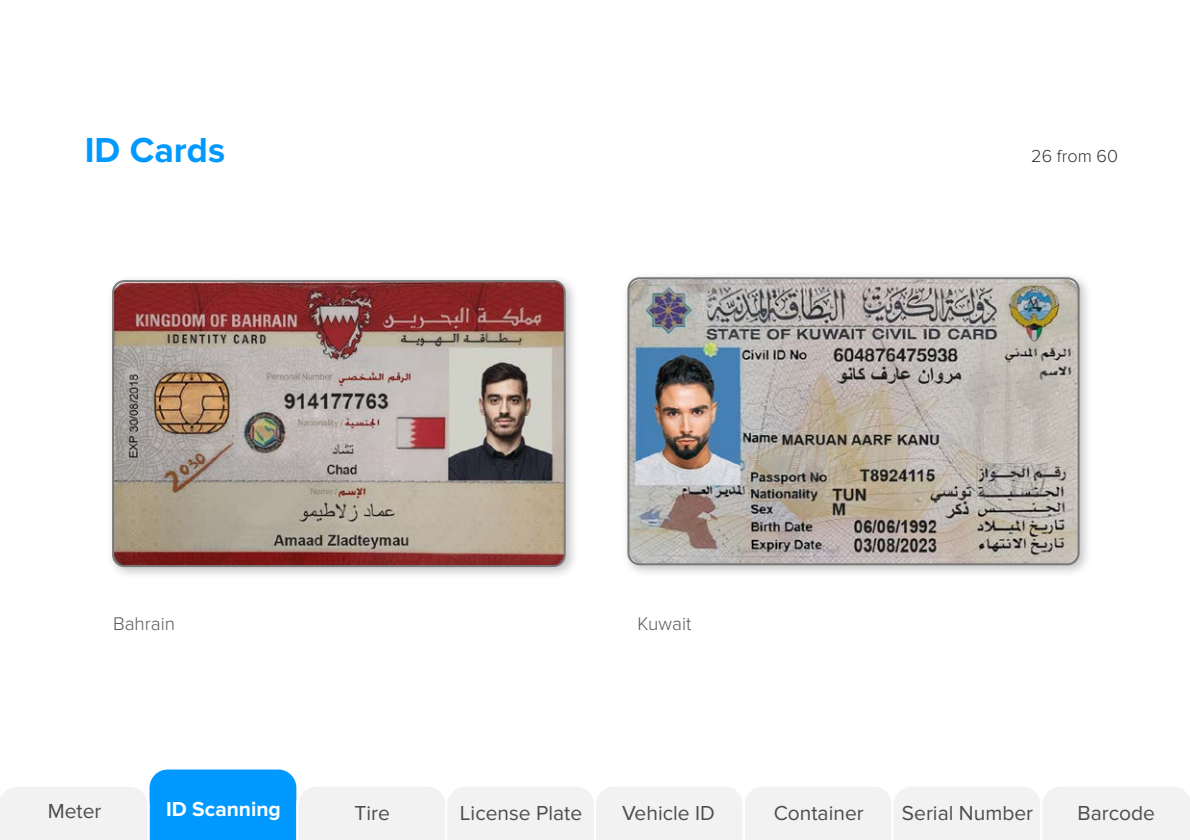
<style>
.page{position:relative;width:1190px;height:840px;background:#fff}
.page>*{position:absolute;margin:0;border:0;box-sizing:border-box;transform-origin:0 0}
.t1{font:700 36px "Proxima Nova";color:#09f}
.t2{font:21px "Proxima Nova";color:#4d4d4d}
.t3{font:700 21px "Proxima Nova";color:#fff}
.t4{font:300 19px "Proxima Nova";color:#595959}
.t5{font:300 18px "Proxima Nova";color:#333}
</style>
<div class="page">
<div style="left:106px;top:274px;width:473px;height:306px;background:#000;opacity:.25"></div>
<img style="left:113px;top:282px;width:452px;height:284px">
<div style="left:112px;top:280px;width:454px;height:287px;border:2px solid #787878;border-radius:11px"></div>
<div style="left:621px;top:271px;width:472px;height:308px;background:#000;opacity:.25"></div>
<img style="left:629px;top:279px;width:450px;height:285px">
<div style="left:627px;top:277px;width:453px;height:288px;border:2px solid #787878;border-radius:11px"></div>
<svg style="left:0;top:769px;width:1190px;height:71px"></svg>
<h1 class="t1" style="left:85px;top:129px;width:142px">ID Cards</h1>
<p class="t4" style="left:113px;top:612px;width:64px">Bahrain</p>
<p class="t4" style="left:638px;top:612px;width:55px">Kuwait</p>
<p class="t5" style="left:1031px;top:146px;width:88px">26 from 60</p>
<p class="t2" style="left:48px;top:799px;width:55px">Meter</p>
<p class="t3" style="left:166px;top:796px;width:116px">ID Scanning</p>
<p class="t2" style="left:355px;top:801px;width:37px">Tire</p>
<p class="t2" style="left:460px;top:801px;width:124px">License Plate</p>
<p class="t2" style="left:622px;top:801px;width:94px">Vehicle ID</p>
<p class="t2" style="left:774px;top:801px;width:92px">Container</p>
<p class="t2" style="left:902px;top:801px;width:133px">Serial Number</p>
<p class="t2" style="left:1078px;top:801px;width:79px">Barcode</p>
</div>
